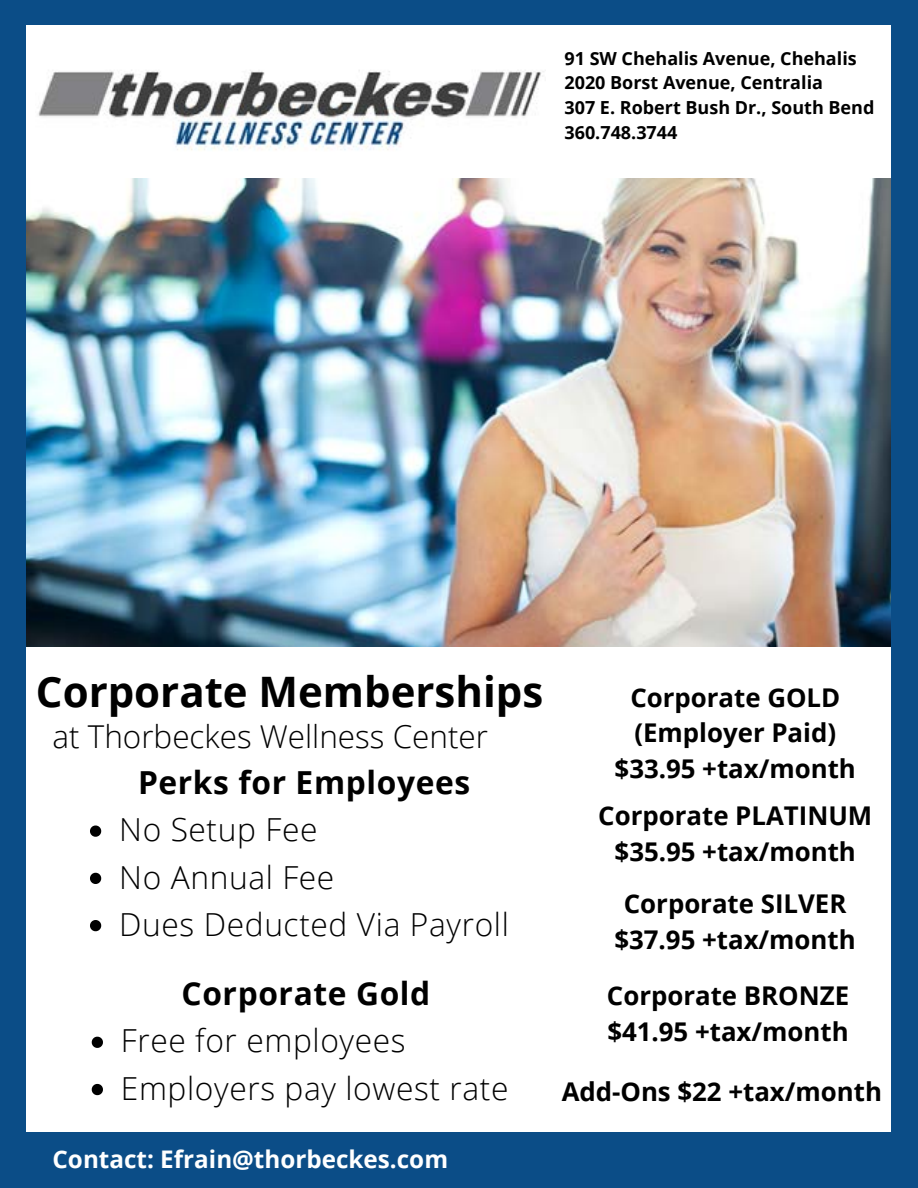
<style>
.page{position:relative;width:918px;height:1188px;background:#fff}
.page>*{position:absolute;margin:0;border:0;box-sizing:border-box;transform-origin:0 0}
.t1{font:700 42px "Open Sans";color:#000}
.t2{font:300 31.8px/47.2px "Open Sans";letter-spacing:.02em;color:#000}
.t3{font:700 31.8px "Open Sans";letter-spacing:.02em;color:#000}
.t4{font:300 31.5px "Open Sans";color:#000}
.t5{font:700 25.8px/35.5px "Open Sans";color:#000;text-align:center}
.t6{font:700 24.3px "Open Sans";color:#fff}
.t7{font:700 18px/24.8px "Open Sans";color:#000}
</style>
<div class="page">
<div style="left:0;top:1132px;width:918px;height:56px;background:#0b4d87"></div>
<img style="left:38px;top:70px;width:506px;height:80px">
<img style="left:26px;top:178px;width:866px;height:468px">
<div style="left:0;top:0;width:26px;height:1185px;background:#0b4d87"></div>
<div style="left:0;top:0;width:918px;height:25px;background:#0b4d87"></div>
<div style="left:892px;top:0;width:26px;height:1188px;background:#0b4d87"></div>
<svg style="left:90px;top:826px;width:11px;height:11px"></svg>
<svg style="left:90px;top:873px;width:11px;height:11px"></svg>
<svg style="left:90px;top:920px;width:11px;height:11px"></svg>
<svg style="left:92px;top:1037px;width:11px;height:11px"></svg>
<svg style="left:92px;top:1084px;width:11px;height:11px"></svg>
<p class="t7" style="left:565px;top:45px;width:311px">91 SW Chehalis Avenue, Chehalis<br>2020 Borst Avenue, Centralia<br>307 E. Robert Bush Dr., South Bend<br>360.748.3744</p>
<h1 class="t1" style="left:36px;top:662px;width:509px">Corporate Memberships</h1>
<p class="t4" style="left:53px;top:714px;width:437px">at Thorbeckes Wellness Center</p>
<p class="t3" style="left:138px;top:760px;width:334px">Perks for Employees</p>
<p class="t2" style="left:119px;top:805px;width:391px">No Setup Fee<br>No Annual Fee<br>Dues Deducted Via Payroll</p>
<p class="t3" style="left:182px;top:971px;width:250px">Corporate Gold</p>
<p class="t2" style="left:121px;top:1016px;width:389px">Free for employees<br>Employers pay lowest rate</p>
<p class="t6" style="left:53px;top:1142px;width:397px">Contact: Efrain@thorbeckes.com</p>
<p class="t5" style="left:615px;top:679px;width:243px">Corporate GOLD (Employer Paid) $33.95 +tax/month</p>
<p class="t5" style="left:598px;top:798px;width:275px">Corporate PLATINUM $35.95 +tax/month</p>
<p class="t5" style="left:614px;top:886px;width:243px">Corporate SILVER $37.95 +tax/month</p>
<p class="t5" style="left:607px;top:978px;width:244px;text-align:left">Corporate BRONZE $41.95 +tax/month</p>
<p class="t5" style="left:562px;top:1073px;width:322px">Add-Ons $22 +tax/month</p>
</div>
